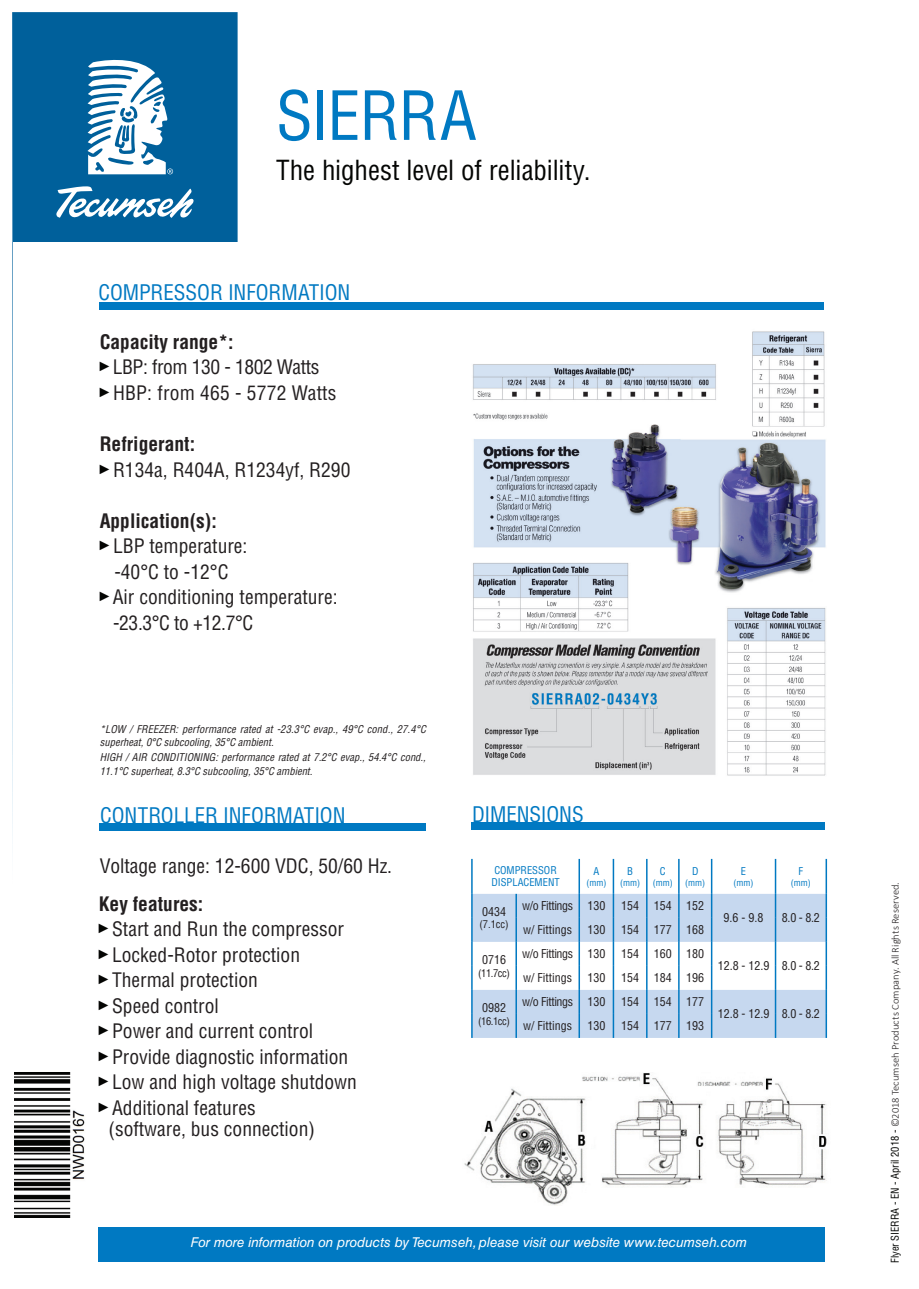
<style>
.page{position:relative;width:919px;height:1289px;background:#fff}
.page>*{position:absolute;margin:0;border:0;box-sizing:border-box;transform-origin:0 0}
.t1{font:condensed 66px "Helvetica LT Std";letter-spacing:-.02em;color:#0079c2}
.t2{font:condensed 27px "Helvetica LT Std";color:#040503}
.t3{font:condensed 21px "Helvetica LT Std";letter-spacing:-.005em;color:#0079c2}
.t4{font:condensed 19.5px/25.5px "Helvetica LT Std";color:#231f20}
.t5{font:700 condensed 19.5px "Helvetica LT Std";color:#231f20}
.t6{font:italic 13.5px "Helvetica LT Std";color:#fff}
.t7{font:condensed 12px "Helvetica LT Std";color:#231f20}
.t8{font:condensed 12px "Helvetica LT Std";letter-spacing:-.03em;color:#231f20}
.t9{font:italic condensed 10.5px/13.5px "Helvetica LT Std";color:#231f20}
.t10{font:300 10.5px "Calibri";letter-spacing:.005em;color:#231f20}
.t11{font:condensed 10.5px/12.6px "Helvetica LT Std";color:#0079c2}
.t12{font:condensed 10.5px "Helvetica LT Std";letter-spacing:-.04em;color:#231f20}
.t13{font:condensed 9px "Helvetica LT Std";color:#0079c2}
.s1{font-weight:700}
.s2{font-family:"Helvetica LT Std";font-weight:400;font-stretch:condensed;color:#040503}
</style>
<div class="page">
<div style="left:12px;top:12px;width:226px;height:828px;background:#00609b"></div>
<div style="left:13px;top:242px;width:891px;height:1033px;background:#fff"></div>
<svg style="left:56px;top:186px;width:137px;height:32px"></svg>
<svg style="left:87px;top:60px;width:86px;height:114px"></svg>
<img style="left:472px;top:331px;width:354px;height:445px">
<div style="left:100px;top:823px;width:326px;height:7px;background:#0079c2"></div>
<div style="left:471px;top:822px;width:353px;height:8px;background:#0079c2"></div>
<img style="left:14px;top:1072px;width:71px;height:145px">
<img style="left:464px;top:1073px;width:363px;height:131px">
<div style="left:99px;top:302px;width:725px;height:7px;background:#0079c2"></div>
<div style="left:98px;top:1226px;width:726px;height:35px;background:#0079c2"></div>
<hr style="left:825px;top:858px;width:2px;height:35px;background:#0079c2">
<svg style="left:471px;top:858px;width:355px;height:179px"></svg>
<hr style="left:710px;top:1013px;width:2px;height:24px;background:#0079c2">
<hr style="left:774px;top:893px;width:2px;height:24px;background:#0079c2">
<hr style="left:825px;top:893px;width:2px;height:24px;background:#0079c2">
<hr style="left:774px;top:917px;width:2px;height:24px;background:#0079c2">
<hr style="left:825px;top:917px;width:2px;height:24px;background:#0079c2">
<hr style="left:774px;top:941px;width:2px;height:24px;background:#0079c2">
<hr style="left:825px;top:941px;width:2px;height:24px;background:#0079c2">
<hr style="left:774px;top:965px;width:2px;height:24px;background:#0079c2">
<hr style="left:825px;top:965px;width:2px;height:24px;background:#0079c2">
<hr style="left:774px;top:989px;width:2px;height:24px;background:#0079c2">
<hr style="left:825px;top:989px;width:2px;height:24px;background:#0079c2">
<hr style="left:774px;top:1013px;width:2px;height:24px;background:#0079c2">
<hr style="left:825px;top:1013px;width:2px;height:24px;background:#0079c2">
<h1 class="t1" style="left:276px;top:74px;width:202px">SIERRA</h1>
<h2 class="t2" style="left:276px;top:154px;width:316px">The highest level of reliability.</h2>
<p class="t3" style="left:98px;top:279px;width:253px">COMPRESSOR INFORMATION</p>
<p class="t4" style="left:100px;top:329px;width:238px"><span class="s1">Capacity range*:<br></span><sup>►</sup>LBP: from 130 - 1802 Watts <sup>►</sup>HBP: from 465 - 5772 Watts</p>
<p class="t4" style="left:100px;top:431px;width:252px"><span class="s1">Refrigerant:<br></span><sup>►</sup>R134a, R404A, R1234yf, R290</p>
<p class="t5" style="left:100px;top:508px;width:119px">Application(s):</p>
<p class="t4" style="left:100px;top:533px;width:149px"><sup>►</sup>LBP temperature:</p>
<p class="t4" style="left:114px;top:558px;width:116px">-40°C to -12°C</p>
<p class="t4" style="left:100px;top:584px;width:239px"><sup>►</sup>Air conditioning temperature:</p>
<p class="t4" style="left:113px;top:609px;width:142px">-23.3°C to +12.7°C</p>
<p class="t9" style="left:100px;top:722px;width:327px">*LOW / FREEZER: performance rated at -23.3°C evap., 49°C cond., 27.4°C superheat, 0°C subcooling, 35°C ambient.</p>
<p class="t9" style="left:100px;top:750px;width:327px">HIGH / AIR CONDITIONING: performance rated at 7.2°C evap., 54.4°C cond.,<br>11.1°C superheat, 8.3°C subcooling, 35°C ambient.</p>
<p class="t3" style="left:100px;top:802px;width:247px">CONTROLLER INFORMATION</p>
<p class="t4" style="left:100px;top:853px;width:294px">Voltage range: 12-600 VDC, 50/60 Hz.</p>
<p class="t4" style="left:99px;top:890px;width:260px"><span class="s1">Key features:<br></span><sup>►</sup>Start and Run the compressor <sup>►</sup>Locked-Rotor protection <sup>►</sup>Thermal protection<br><sup>►</sup>Speed control<br><sup>►</sup>Power and current control <sup>►</sup>Provide diagnostic information <sup>►</sup>Low and high voltage shutdown <sup>►</sup>Additional features</p>
<p class="t4" style="left:108px;top:1115px;width:208px">(software, bus connection)</p>
<p class="t3" style="left:472px;top:801px;width:113px">DIMENSIONS</p>
<p class="t11" style="left:491px;top:863px;width:70px">COMPRESSOR<br>DISPLACEMENT</p>
<p class="t11" style="left:593px;top:864px;width:7px">A</p>
<p class="t13" style="left:586px;top:876px;width:21px">(mm)</p>
<p class="t11" style="left:627px;top:864px;width:7px">B</p>
<p class="t13" style="left:620px;top:876px;width:21px">(mm)</p>
<p class="t11" style="left:660px;top:864px;width:7px">C</p>
<p class="t13" style="left:652px;top:876px;width:21px">(mm)</p>
<p class="t11" style="left:692px;top:864px;width:8px">D</p>
<p class="t13" style="left:685px;top:876px;width:21px">(mm)</p>
<p class="t7" style="left:482px;top:904px;width:25px">0434</p>
<p class="t12" style="left:479px;top:918px;width:31px">(7.1cc)</p>
<p class="t8" style="left:522px;top:898px;width:85px">w/o Fittings 130</p>
<p class="t7" style="left:621px;top:898px;width:85px">154 154 152</p>
<p class="t7" style="left:523px;top:922px;width:50px">w/ Fittings</p>
<p class="t7" style="left:587px;top:922px;width:19px">130</p>
<p class="t7" style="left:621px;top:922px;width:85px">154 177 168</p>
<p class="t7" style="left:482px;top:952px;width:25px">0716</p>
<p class="t12" style="left:478px;top:966px;width:33px">(11.7cc)</p>
<p class="t8" style="left:522px;top:946px;width:85px">w/o Fittings 130</p>
<p class="t7" style="left:621px;top:946px;width:85px">154 160 180</p>
<p class="t7" style="left:523px;top:970px;width:50px">w/ Fittings</p>
<p class="t7" style="left:587px;top:970px;width:19px">130</p>
<p class="t7" style="left:621px;top:970px;width:85px">154 184 196</p>
<p class="t7" style="left:482px;top:1000px;width:25px">0982</p>
<p class="t12" style="left:478px;top:1014px;width:33px">(16.1cc)</p>
<p class="t8" style="left:522px;top:994px;width:85px">w/o Fittings 130</p>
<p class="t7" style="left:621px;top:994px;width:85px">154 154 177</p>
<p class="t7" style="left:523px;top:1018px;width:50px">w/ Fittings</p>
<p class="t7" style="left:587px;top:1018px;width:19px">130</p>
<p class="t7" style="left:621px;top:1018px;width:85px">154 177 193</p>
<p class="t11" style="left:741px;top:864px;width:7px">E</p>
<p class="t13" style="left:733px;top:876px;width:21px">(mm)</p>
<p class="t11" style="left:798px;top:864px;width:6px">F</p>
<p class="t13" style="left:790px;top:876px;width:21px">(mm)</p>
<p class="t7" style="left:723px;top:910px;width:41px">9.6 - 9.8</p>
<p class="t7" style="left:781px;top:910px;width:40px">8.0 - 8.2</p>
<p class="t7" style="left:717px;top:958px;width:104px">12.8 - 12.9 8.0 - 8.2</p>
<p class="t7" style="left:717px;top:1006px;width:104px">12.8 - 12.9 8.0 - 8.2</p>
<p class="t6" style="left:190px;top:1234px;width:558px">For more information on products by Tecumseh, please visit our website www.tecumseh.com</p>
<p class="t10" style="left:888px;top:1263px;width:382px;rotate:-90deg"><span class="s2">Flyer SIERRA - EN - April 2018 -</span> ©2018 Tecumseh Products Company. All Rights Reserved.</p>
</div>
